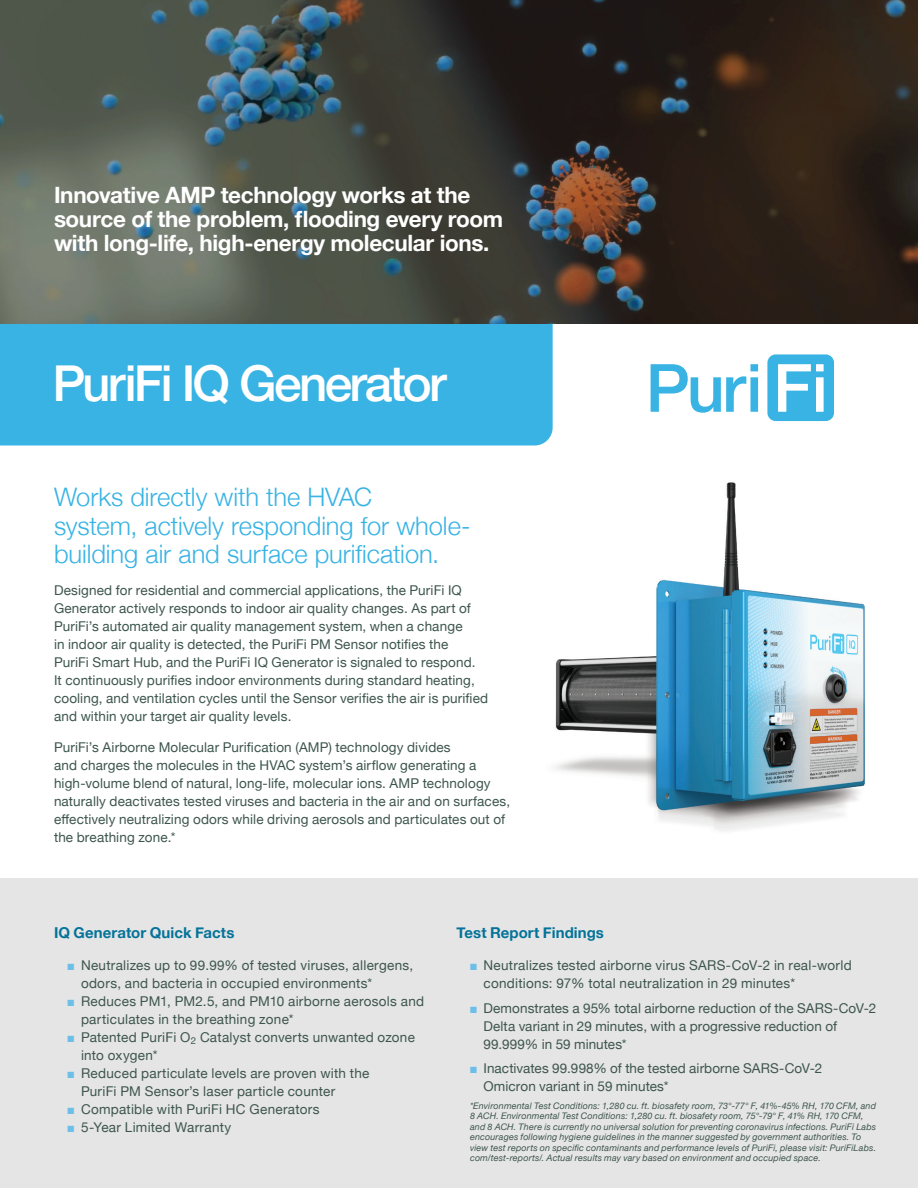
<style>
.page{position:relative;width:918px;height:1188px;background:#fff}
.page>*{position:absolute;margin:0;border:0;box-sizing:border-box;transform-origin:0 0}
.t1{font:500 49.5px "Helvetica Neue";letter-spacing:-.055em;color:#fff}
.t2{font:300 25.5px/28.5px "Helvetica Neue";letter-spacing:-.005em;color:#38b3e4}
.t3{font:700 22.5px/24px "Helvetica Neue";letter-spacing:-.015em;color:#fff}
.t4{font:700 15px "Helvetica Neue";letter-spacing:.005em;color:#057399}
.t5{font:13.5px/18px "Helvetica Neue";letter-spacing:.01em;color:#3d554d}
.t6{font:italic 9px/10.5px "Helvetica Neue";letter-spacing:.015em;color:#3d554d}
.s1{color:#6cbfe9}
</style>
<div class="page">
<svg style="left:0;top:0;width:918px;height:324px;background:#404039"></svg>
<img style="left:555px;top:482px;width:310px;height:349px">
<div style="left:0;top:878px;width:918px;height:310px;background:#e5e5e5"></div>
<div style="left:0;top:324px;width:553px;height:122px;background:#38b3e4"></div>
<svg style="left:651px;top:354px;width:183px;height:67px"></svg>
<h3 class="t3" style="left:54px;top:184px;width:451px">Innovative AMP technology works at the source of the problem, flooding every room with long-life, high-energy molecular ions.</h3>
<h1 class="t1" style="left:52px;top:344px;width:396px">PuriFi IQ Generator</h1>
<h2 class="t2" style="left:54px;top:481px;width:418px">Works directly with the HVAC<br>system, actively responding for whole&shy;building air and surface purification.</h2>
<p class="t5" style="left:54px;top:582px;width:436px">Designed for residential and commercial applications, the PuriFi IQ Generator actively responds to indoor air quality changes. As part of PuriFi’s automated air quality management system, when a change<br>in indoor air quality is detected, the PuriFi PM Sensor notifies the<br>PuriFi Smart Hub, and the PuriFi IQ Generator is signaled to respond.<br>It continuously purifies indoor environments during standard heating, cooling, and ventilation cycles until the Sensor verifies the air is purified and within your target air quality levels.</p>
<p class="t5" style="left:54px;top:739px;width:458px">PuriFi’s Airborne Molecular Purification (AMP) technology divides<br>and charges the molecules in the HVAC system’s airflow generating a high-volume blend of natural, long-life, molecular ions. AMP technology naturally deactivates tested viruses and bacteria in the air and on surfaces, effectively neutralizing odors while driving aerosols and particulates out of the breathing zone.*</p>
<p class="t4" style="left:54px;top:921px;width:182px">IQ Generator Quick Facts</p>
<p class="t5" style="left:81px;top:957px;width:334px;text-indent:-13px"><span class="s1">■</span> Neutralizes up to 99.99% of tested viruses, allergens, odors, and bacteria in occupied environments*</p>
<p class="t5" style="left:81px;top:993px;width:345px;text-indent:-13px"><span class="s1">■</span> Reduces PM1, PM2.5, and PM10 airborne aerosols and particulates in the breathing zone*</p>
<p class="t5" style="left:81px;top:1029px;width:336px;text-indent:-14px"><span class="s1">■</span> Patented PuriFi O<sub>2</sub> Catalyst converts unwanted ozone into oxygen*</p>
<p class="t5" style="left:81px;top:1065px;width:290px;text-indent:-13px"><span class="s1">■</span> Reduced particulate levels are proven with the<br>PuriFi PM Sensor’s laser particle counter</p>
<p class="t5" style="left:68px;top:1101px;width:254px"><span class="s1">■</span> Compatible with PuriFi HC Generators</p>
<p class="t5" style="left:68px;top:1119px;width:165px"><span class="s1">■</span> 5-Year Limited Warranty</p>
<p class="t4" style="left:457px;top:921px;width:149px">Test Report Findings</p>
<p class="t5" style="left:484px;top:957px;width:370px;text-indent:-13px"><span class="s1">■</span> Neutralizes tested airborne virus SARS-CoV-2 in real-world conditions: 97% total neutralization in 29 minutes*</p>
<p class="t5" style="left:484px;top:999px;width:394px;text-indent:-13px"><span class="s1">■</span> Demonstrates a 95% total airborne reduction of the SARS-CoV-2<br>Delta variant in 29 minutes, with a progressive reduction of<br>99.999% in 59 minutes*</p>
<p class="t5" style="left:484px;top:1060px;width:340px;text-indent:-13px"><span class="s1">■</span> Inactivates 99.998% of the tested airborne SARS-CoV-2<br>Omicron variant in 59 minutes*</p>
<p class="t6" style="left:470px;top:1101px;width:408px">*Environmental Test Conditions: 1,280 cu. ft. biosafety room, 73°-77° F, 41%-45% RH, 170 CFM, and 8 ACH. Environmental Test Conditions: 1,280 cu. ft. biosafety room, 75°-79° F, 41% RH, 170 CFM, and 8 ACH. There is currently no universal solution for preventing coronavirus infections. PuriFi Labs encourages following hygiene guidelines in the manner suggested by government authorities. To view test reports on specific contaminants and performance levels of PuriFi, please visit: PuriFiLabs. com/test-reports/. Actual results may vary based on environment and occupied space.</p>
</div>
